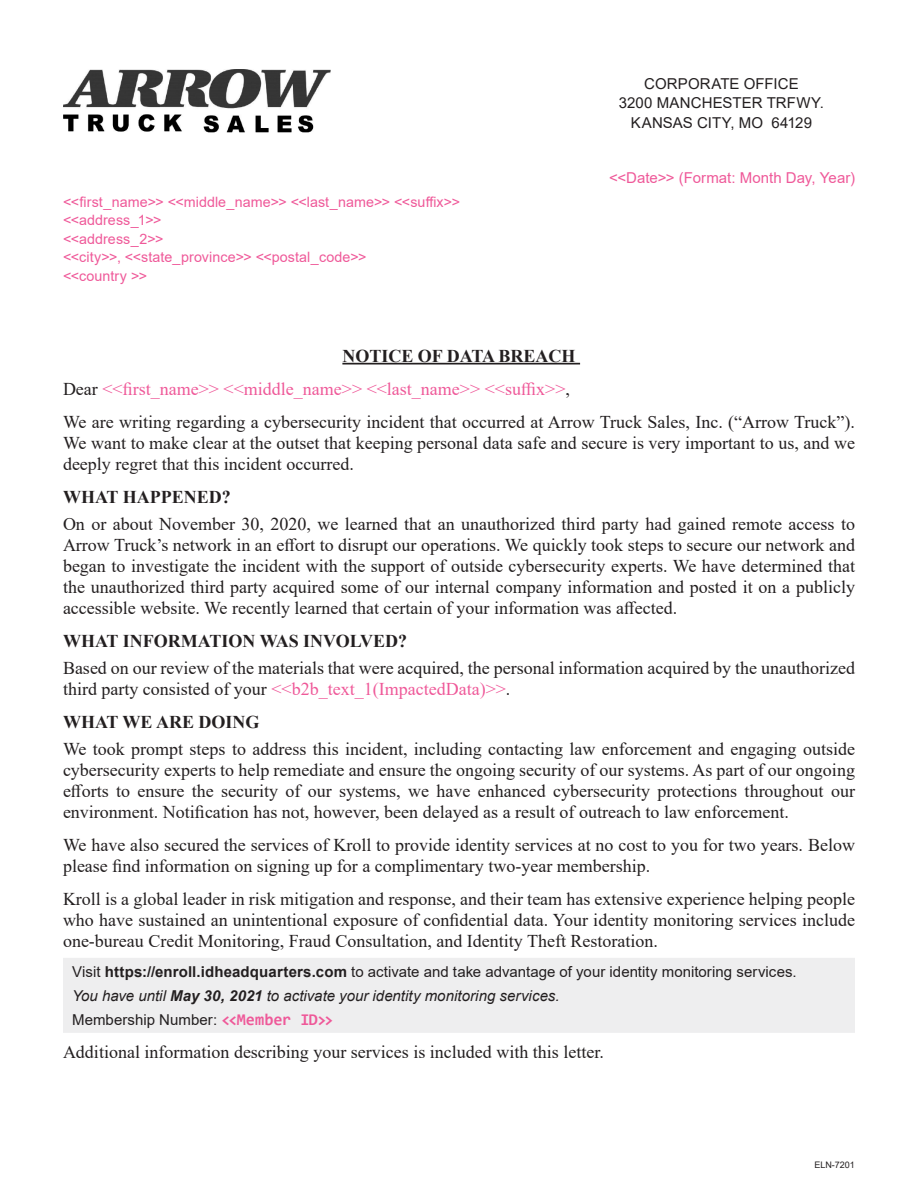
<style>
.page{position:relative;width:918px;height:1188px;background:#fff}
.page>*{position:absolute;margin:0;border:0;box-sizing:border-box;transform-origin:0 0}
.times{font:18px/21px "Times New Roman";color:#231f20;text-align:justify}
.times-2{font:700 18px "Times New Roman";color:#231f20}
.times-3{font:18px "Times New Roman";color:#ef5999}
._1a__Text_-_Regular{font:15px/19.5px "Arial";letter-spacing:.005em;color:#231f20;text-align:center}
.t1{font:italic 15px "Arial";color:#231f20}
.t2{font:15px "Arial";color:#ef5999}
.t3{font:14.25px "Arial";letter-spacing:.005em;color:#ef5999}
.t4{font:9px "Arial";color:#231f20}
.s1{color:#231f20}
.s2{color:#ef5999}
.s3{font-weight:700}
.s4{font-family:"Consolas";font-weight:700;font-size:16.5px;color:#ef5999}
</style>
<div class="page">
<hr style="left:342px;top:363px;width:238px;height:2px;background:#231f20">
<div style="left:63px;top:958px;width:792px;height:25px;background:#eeeeef"></div>
<div style="left:63px;top:982px;width:792px;height:25px;background:#eeeeef"></div>
<div style="left:63px;top:1006px;width:792px;height:27px;background:#eeeeef"></div>
<img style="left:63px;top:69px;width:267px;height:64px">
<p class="_1a__Text_-_Regular" style="left:619px;top:74px;width:207px">CORPORATE OFFICE<br>3200 MANCHESTER TRFWY.<br>KANSAS CITY, MO 64129</p>
<p class="t3" style="left:63px;top:192px;width:399px">&lt;&lt;first_name&gt;&gt; &lt;&lt;middle_name&gt;&gt; &lt;&lt;last_name&gt;&gt; &lt;&lt;suffix&gt;&gt;</p>
<p class="t3" style="left:63px;top:210px;width:100px">&lt;&lt;address_1&gt;&gt;</p>
<p class="t3" style="left:63px;top:229px;width:102px">&lt;&lt;address_2&gt;&gt;</p>
<p class="t3" style="left:63px;top:247px;width:305px">&lt;&lt;city&gt;&gt;, &lt;&lt;state_province&gt;&gt; &lt;&lt;postal_code&gt;&gt;</p>
<p class="t3" style="left:63px;top:266px;width:86px">&lt;&lt;country &gt;&gt;</p>
<p class="t2" style="left:609px;top:167px;width:247px">&lt;&lt;Date&gt;&gt; (Format: Month Day, Year)</p>
<p class="times-2" style="left:342px;top:343px;width:235px">NOTICE OF DATA BREACH</p>
<p class="times-3" style="left:63px;top:376px;width:509px"><span class="s1">Dear</span> &lt;&lt;first_name&gt;&gt; &lt;&lt;middle_name&gt;&gt; &lt;&lt;last_name&gt;&gt; &lt;&lt;suffix&gt;&gt;<span class="s1">,</span></p>
<p class="times" style="left:63px;top:411px;width:794px">We are writing regarding a cybersecurity incident that occurred at Arrow Truck Sales, Inc. (“Arrow Truck”).<br>We want to make clear at the outset that keeping personal data safe and secure is very important to us, and we deeply regret that this incident occurred.</p>
<p class="times-2" style="left:63px;top:484px;width:169px">WHAT HAPPENED?</p>
<p class="times" style="left:63px;top:513px;width:794px">On or about November 30, 2020, we learned that an unauthorized third party had gained remote access to Arrow Truck’s network in an effort to disrupt our operations. We quickly took steps to secure our network and began to investigate the incident with the support of outside cybersecurity experts. We have determined that the unauthorized third party acquired some of our internal company information and posted it on a publicly accessible website. We recently learned that certain of your information was affected.</p>
<p class="times-2" style="left:63px;top:628px;width:346px">WHAT INFORMATION WAS INVOLVED?</p>
<p class="times" style="left:63px;top:657px;width:794px">Based on our review of the materials that were acquired, the personal information acquired by the unauthorized third party consisted of your <span class="s2">&lt;&lt;b2b_text_1(ImpactedData)&gt;&gt;</span>.</p>
<p class="times-2" style="left:63px;top:709px;width:198px">WHAT WE ARE DOING</p>
<p class="times" style="left:63px;top:738px;width:794px">We took prompt steps to address this incident, including contacting law enforcement and engaging outside cybersecurity experts to help remediate and ensure the ongoing security of our systems. As part of our ongoing efforts to ensure the security of our systems, we have enhanced cybersecurity protections throughout our environment. Notification has not, however, been delayed as a result of outreach to law enforcement.</p>
<p class="times" style="left:63px;top:834px;width:794px">We have also secured the services of Kroll to provide identity services at no cost to you for two years. Below please find information on signing up for a complimentary two-year membership.</p>
<p class="times" style="left:63px;top:888px;width:794px">Kroll is a global leader in risk mitigation and response, and their team has extensive experience helping people who have sustained an unintentional exposure of confidential data. Your identity monitoring services include one-bureau Credit Monitoring, Fraud Consultation, and Identity Theft Restoration.</p>
<p class="_1a__Text_-_Regular" style="left:72px;top:962px;width:726px">Visit <span class="s3">https://enroll.idheadquarters.com</span> to activate and take advantage of your identity monitoring services.</p>
<p class="t1" style="left:72px;top:986px;width:489px">You have until <span class="s3">May 30, 2021</span> to activate your identity monitoring services.</p>
<p class="_1a__Text_-_Regular" style="left:72px;top:1010px;width:263px">Membership Number: <span class="s4">&lt;&lt;Member ID&gt;&gt;</span></p>
<p class="times" style="left:63px;top:1041px;width:542px">Additional information describing your services is included with this letter.</p>
<p class="t4" style="left:814px;top:1158px;width:42px">ELN-7201</p>
</div>
